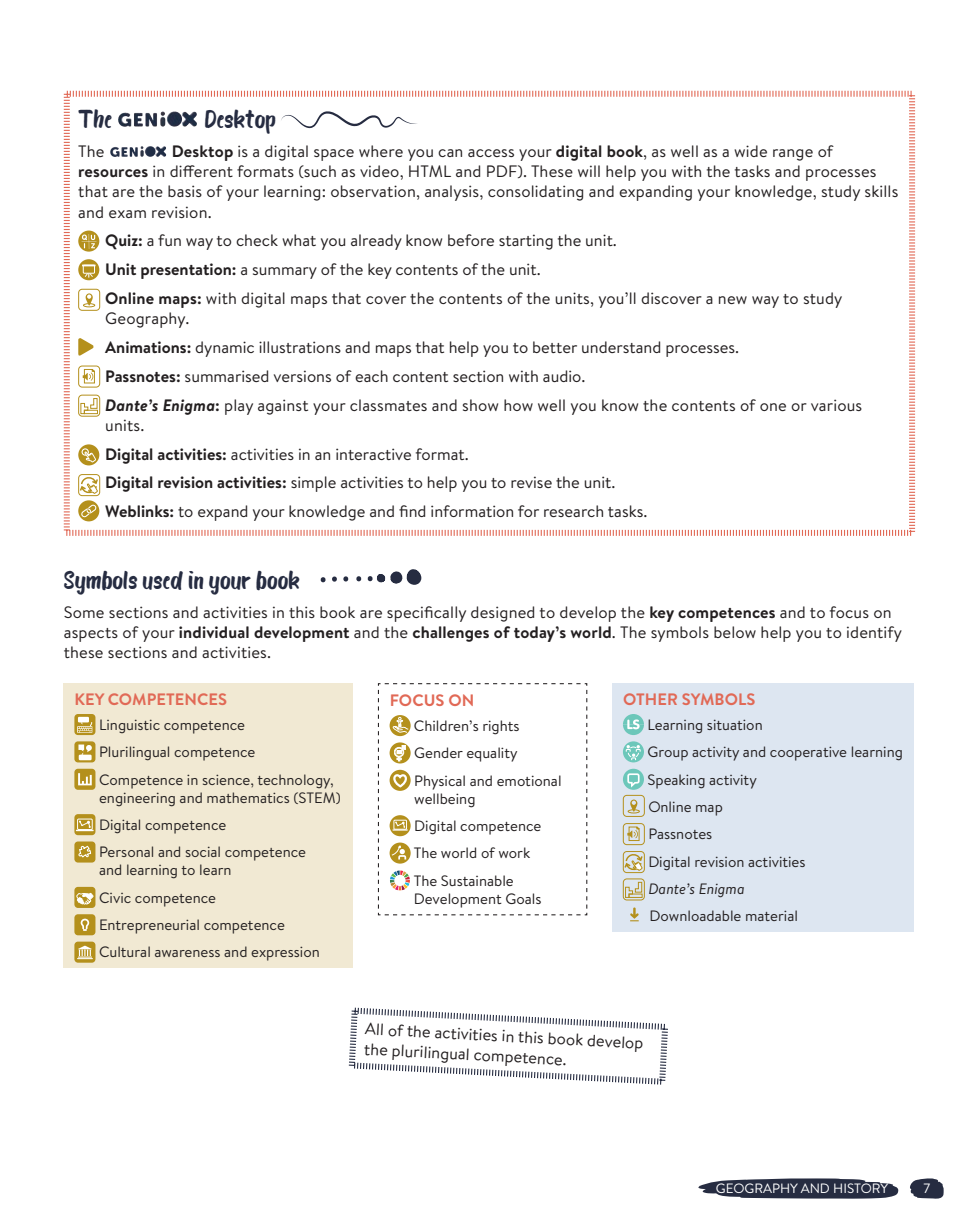
<style>
.page{position:relative;width:978px;height:1221px;background:#fff}
.page>*{position:absolute;margin:0;border:0;box-sizing:border-box;transform-origin:0 0}
._01_SUBEPIGRAFE_NEGR{font:24.75px "Bosk";color:#262c41}
._02_TITULO_CITADO{font:24.75px "Bosk";color:#262c41}
._02_CITADO_ACTIVIDAD{font:16.5px/20.2px "Brandon Text";letter-spacing:.005em;color:#231f20}
._01_TEXTO_GENERAL_11{font:16.5px/20.2px "Brandon Text";letter-spacing:.01em;color:#231f20}
._01_TEXTO_GENERAL_11-2{font:700 16.5px "Brandon Text";letter-spacing:.005em;color:#e16956}
._01_TEXTO_GENERAL_11-3{font:15px/18px "Brandon Text";color:#231f20}
._01_TEXTO_GENERAL_11-4{font:italic 15px "Brandon Text";color:#231f20}
.t1{font:13.5px "Brandon Text";color:#fff}
.s1{font-weight:700}
.s2{font-weight:700;font-style:italic}
</style>
<div class="page">
<svg style="left:910px;top:1178px;width:34px;height:21px"></svg>
<svg style="left:63px;top:90px;width:853px;height:446px"></svg>
<svg style="left:320px;top:576px;width:29px;height:6px"></svg>
<svg style="left:356px;top:569px;width:65px;height:16px"></svg>
<svg style="left:698px;top:1178px;width:201px;height:20px;background:#494e60"></svg>
<svg style="left:348px;top:1007px;width:320px;height:78px"></svg>
<div style="left:64px;top:683px;width:289px;height:284px;background:#f1e9d3"></div>
<svg style="left:74px;top:714px;width:21px;height:21px"></svg>
<div style="left:78px;top:716px;width:11px;height:6px;background:#fff"></div>
<svg style="left:78px;top:721px;width:15px;height:11px"></svg>
<div style="left:74px;top:741px;width:21px;height:21px;background:#b4901c;border-radius:4px"></div>
<div style="left:79px;top:754px;width:13px;height:6px;background:#fff"></div>
<svg style="left:78px;top:744px;width:14px;height:10px"></svg>
<div style="left:74px;top:768px;width:21px;height:21px;background:#b4901c;border-radius:4px"></div>
<svg style="left:78px;top:773px;width:14px;height:12px"></svg>
<div style="left:74px;top:814px;width:21px;height:21px;background:#b4901c;border-radius:4px"></div>
<div style="left:77px;top:818px;width:16px;height:11px;border:1px solid #fff"></div>
<svg style="left:76px;top:820px;width:18px;height:11px"></svg>
<div style="left:74px;top:841px;width:21px;height:21px;background:#b4901c;border-radius:4px"></div>
<svg style="left:78px;top:845px;width:13px;height:12px"></svg>
<div style="left:74px;top:886px;width:21px;height:21px;background:#b4901c;border-radius:4px"></div>
<svg style="left:76px;top:892px;width:18px;height:12px"></svg>
<div style="left:74px;top:914px;width:21px;height:21px;background:#b4901c;border-radius:4px"></div>
<svg style="left:81px;top:918px;width:8px;height:12px"></svg>
<div style="left:74px;top:941px;width:21px;height:21px;background:#b4901c;border-radius:4px"></div>
<svg style="left:77px;top:945px;width:16px;height:14px"></svg>
<svg style="left:377px;top:683px;width:211px;height:232px"></svg>
<div style="left:612px;top:683px;width:302px;height:248px;background:#dde6f1"></div>
<svg style="left:623px;top:714px;width:21px;height:21px"></svg>
<svg style="left:623px;top:741px;width:21px;height:21px"></svg>
<svg style="left:626px;top:745px;width:15px;height:15px"></svg>
<svg style="left:623px;top:768px;width:21px;height:21px"></svg>
<svg style="left:623px;top:772px;width:22px;height:45px"></svg>
<svg style="left:627px;top:826px;width:13px;height:15px"></svg>
<div style="left:623px;top:823px;width:22px;height:22px;border:1px solid #b4901c;border-radius:4px"></div>
<svg style="left:623px;top:851px;width:22px;height:22px"></svg>
<svg style="left:625px;top:881px;width:18px;height:17px"></svg>
<div style="left:623px;top:878px;width:22px;height:22px;border:1px solid #b4901c;border-radius:4px"></div>
<svg style="left:630px;top:907px;width:9px;height:14px"></svg>
<p class="_02_TITULO_CITADO" style="left:78px;top:104px;width:35px">The</p>
<p class="_02_TITULO_CITADO" style="left:205px;top:104px;width:73px">Desktop</p>
<p class="_02_CITADO_ACTIVIDAD" style="left:78px;top:140px;width:28px">The</p>
<p class="_02_CITADO_ACTIVIDAD" style="left:78px;top:140px;width:822px;text-indent:94px"><span class="s1">Desktop</span> is a digital space where you can access your <span class="s1">digital book</span>, as well as a wide range of <span class="s1">resources</span> in different formats (such as video, HTML and PDF). These will help you with the tasks and processes that are the basis of your learning: observation, analysis, consolidating and expanding your knowledge, study skills and exam revision.</p>
<p class="_02_CITADO_ACTIVIDAD" style="left:105px;top:230px;width:513px"><span class="s1">Quiz:</span> a fun way to check what you already know before starting the unit.</p>
<p class="_02_CITADO_ACTIVIDAD" style="left:105px;top:259px;width:437px"><span class="s1">Unit presentation:</span> a summary of the key contents of the unit.</p>
<p class="_02_CITADO_ACTIVIDAD" style="left:105px;top:287px;width:739px"><span class="s1">Online maps:</span> with digital maps that cover the contents of the units, you’ll discover a new way to study<br>Geography.</p>
<p class="_02_CITADO_ACTIVIDAD" style="left:105px;top:336px;width:636px"><span class="s1">Animations:</span> dynamic illustrations and maps that help you to better understand processes.</p>
<p class="_02_CITADO_ACTIVIDAD" style="left:105px;top:365px;width:482px"><span class="s1">Passnotes:</span> summarised versions of each content section with audio.</p>
<p class="_02_CITADO_ACTIVIDAD" style="left:105px;top:394px;width:759px"><span class="s2">Dante’s Enigma</span><span class="s1">:</span> play against your classmates and show how well you know the contents of one or various units.</p>
<p class="_02_CITADO_ACTIVIDAD" style="left:105px;top:443px;width:365px"><span class="s1">Digital activities:</span> activities in an interactive format.</p>
<p class="_02_CITADO_ACTIVIDAD" style="left:105px;top:472px;width:512px"><span class="s1">Digital revision activities:</span> simple activities to help you to revise the unit.</p>
<p class="_02_CITADO_ACTIVIDAD" style="left:105px;top:500px;width:544px"><span class="s1">Weblinks:</span> to expand your knowledge and find information for research tasks.</p>
<p class="_01_SUBEPIGRAFE_NEGR" style="left:64px;top:564px;width:238px">Symbols used in your book</p>
<p class="_01_TEXTO_GENERAL_11" style="left:64px;top:601px;width:840px">Some sections and activities in this book are specifically designed to develop the <span class="s1">key competences</span> and to focus on aspects of your <span class="s1">individual development</span> and the <span class="s1">challenges of today’s world</span>. The symbols below help you to identify these sections and activities.</p>
<p class="_01_TEXTO_GENERAL_11-2" style="left:75px;top:688px;width:154px">KEY COMPETENCES</p>
<p class="_01_TEXTO_GENERAL_11-3" style="left:99px;top:715px;width:148px">Linguistic competence</p>
<p class="_01_TEXTO_GENERAL_11-3" style="left:99px;top:742px;width:158px">Plurilingual competence</p>
<p class="_01_TEXTO_GENERAL_11-3" style="left:99px;top:769px;width:243px">Competence in science, technology, engineering and mathematics (STEM)</p>
<p class="_01_TEXTO_GENERAL_11-3" style="left:99px;top:815px;width:129px">Digital competence</p>
<p class="_01_TEXTO_GENERAL_11-3" style="left:99px;top:842px;width:208px">Personal and social competence and learning to learn</p>
<p class="_01_TEXTO_GENERAL_11-3" style="left:99px;top:887px;width:119px">Civic competence</p>
<p class="_01_TEXTO_GENERAL_11-3" style="left:99px;top:915px;width:187px">Entrepreneurial competence</p>
<p class="_01_TEXTO_GENERAL_11-3" style="left:99px;top:942px;width:222px">Cultural awareness and expression</p>
<p class="_01_TEXTO_GENERAL_11-2" style="left:390px;top:689px;width:86px">FOCUS ON</p>
<p class="_01_TEXTO_GENERAL_11-3" style="left:414px;top:716px;width:107px">Children’s rights</p>
<p class="_01_TEXTO_GENERAL_11-3" style="left:414px;top:743px;width:105px">Gender equality</p>
<p class="_01_TEXTO_GENERAL_11-3" style="left:414px;top:770px;width:149px">Physical and emotional wellbeing</p>
<p class="_01_TEXTO_GENERAL_11-3" style="left:414px;top:816px;width:129px">Digital competence</p>
<p class="_01_TEXTO_GENERAL_11-3" style="left:414px;top:843px;width:118px">The world of work</p>
<p class="_01_TEXTO_GENERAL_11-3" style="left:414px;top:870px;width:129px">The Sustainable<br>Development Goals</p>
<p class="_01_TEXTO_GENERAL_11-2" style="left:623px;top:688px;width:134px">OTHER SYMBOLS</p>
<p class="_01_TEXTO_GENERAL_11-3" style="left:648px;top:715px;width:117px">Learning situation</p>
<p class="_01_TEXTO_GENERAL_11-3" style="left:648px;top:742px;width:257px">Group activity and cooperative learning</p>
<p class="_01_TEXTO_GENERAL_11-3" style="left:648px;top:769px;width:111px">Speaking activity</p>
<p class="_01_TEXTO_GENERAL_11-3" style="left:648px;top:797px;width:76px">Online map</p>
<p class="_01_TEXTO_GENERAL_11-3" style="left:648px;top:824px;width:66px">Passnotes</p>
<p class="_01_TEXTO_GENERAL_11-3" style="left:648px;top:851px;width:159px">Digital revision activities</p>
<p class="_01_TEXTO_GENERAL_11-4" style="left:648px;top:878px;width:98px">Dante’s Enigma</p>
<p class="_01_TEXTO_GENERAL_11-3" style="left:649px;top:906px;width:150px">Downloadable material</p>
<p class="_01_TEXTO_GENERAL_11" style="left:366px;top:1017px;width:280px;rotate:3deg">All of the activities in this book develop the plurilingual competence.</p>
<p class="t1" style="left:716px;top:1178px;width:174px">GEOGRAPHY AND HISTORY</p>
<p class="t1" style="left:923px;top:1178px;width:8px">7</p>
</div>
